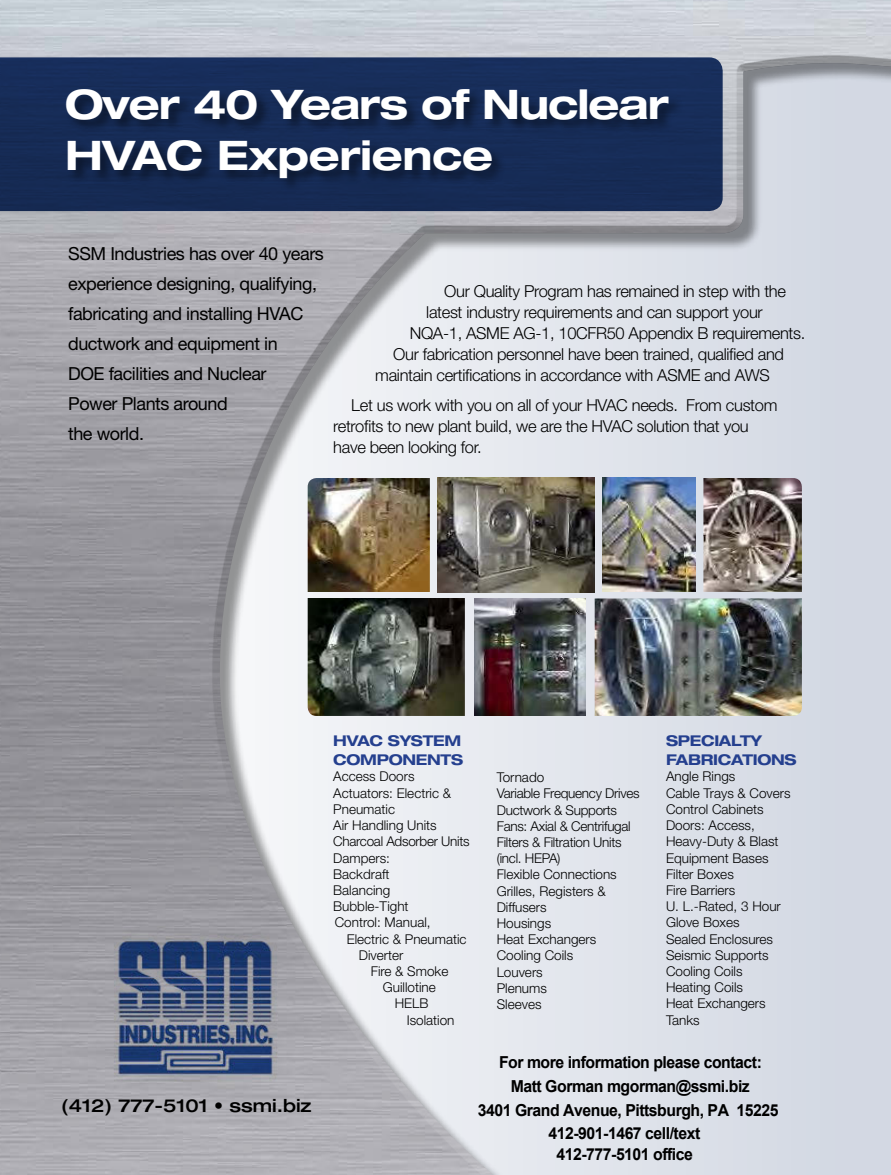
<style>
.page{position:relative;width:891px;height:1175px;background:#fff}
.page>*{position:absolute;margin:0;border:0;box-sizing:border-box;transform-origin:0 0}
.t1{font:700 expanded 40.8px/51.6px "Helvetica Neue LT Std";letter-spacing:-.025em;color:#fff}
.t2{font:18px/30px "Helvetica Neue LT Std";letter-spacing:-.025em;color:#000}
.t3{font:500 expanded 18px "Helvetica Neue LT Std";color:#000}
.t4{font:300 16.5px/21px "Helvetica Neue LT Std";letter-spacing:-.02em;color:#000}
.t5{font:700 16.5px/23.7px "Arial";letter-spacing:-.03em;color:#000;text-align:center;scale:.96 1}
.t6{font:700 expanded 14.85px/18.9px "Helvetica Neue LT Std";letter-spacing:-.02em;color:#25408f}
.t7{font:300 13.5px/16.2px "Helvetica Neue LT Std";color:#000}
.s1{font-style:inherit}
</style>
<div class="page">
<div style="left:0;top:0;width:891px;height:1174px;background:#000;opacity:.49"></div>
<img style="left:114px;top:926px;width:163px;height:162px">
<div style="left:0;top:57px;width:723px;height:154px;background:#172d59"></div>
<div style="left:65px;top:88px;width:618px;height:105px;background:#000;opacity:.47"></div>
<img style="left:308px;top:598px;width:157px;height:118px">
<img style="left:308px;top:478px;width:122px;height:114px">
<img style="left:438px;top:478px;width:157px;height:114px">
<img style="left:474px;top:598px;width:112px;height:118px">
<img style="left:703px;top:478px;width:99px;height:114px">
<img style="left:595px;top:598px;width:207px;height:118px">
<img style="left:603px;top:478px;width:93px;height:113px">
<h1 class="t1" style="left:65px;top:77px;width:605px">Over 40 Years of Nuclear<br>HVAC Experience</h1>
<h2 class="t2" style="left:68px;top:238px;width:257px">SSM Industries has over 40 years experience designing, qualifying, fabricating and installing HVAC ductwork and equipment in<br>DOE facilities and Nuclear<br>Power Plants around<br>the world.</h2>
<p class="t4" style="left:444px;top:280px;width:343px">Our Quality Program has remained in step with the</p>
<p class="t4" style="left:426px;top:301px;width:338px">latest industry requirements and can support your</p>
<p class="t4" style="left:410px;top:322px;width:397px">NQA-1, ASME AG-1, 10CFR50 Appendix B requirements.</p>
<p class="t4" style="left:393px;top:343px;width:392px">Our fabrication personnel have been trained, qualified and</p>
<p class="t4" style="left:375px;top:364px;width:396px">maintain certifications in accordance with ASME and AWS</p>
<p class="t4" style="left:333px;top:394px;width:446px;text-indent:18px">Let us work with you on all of your HVAC needs. From custom retrofits to new plant build, we are the HVAC solution that you have been looking for.</p>
<h2 class="t3" style="left:61px;top:1093px;width:252px">(412) 777-5101 • ssmi.biz</h2>
<p class="t6" style="left:333px;top:731px;width:131px">HVAC SYSTEM<br>COMPONENTS</p>
<p class="t7" style="left:333px;top:768px;width:138px">Access Doors<br>Actuators: Electric &amp;<br>Pneumatic<br>Air Handling Units<br>Charcoal Adsorber Units<br>Dampers:<br>Backdraft<br>Balancing<br>Bubble-Tight<br>Control: Manual,</p>
<p class="t7" style="left:359px;top:930px;width:109px;text-indent:-12px">Electric &amp; Pneumatic<br>Diverter</p>
<p class="t7" style="left:371px;top:962px;width:79px">Fire &amp; Smoke</p>
<p class="t7" style="left:383px;top:979px;width:55px">Guillotine</p>
<p class="t7" style="left:395px;top:995px;width:35px">HELB</p>
<p class="t7" style="left:407px;top:1011px;width:49px">Isolation</p>
<p class="t6" style="left:666px;top:731px;width:132px">SPECIALTY<br>FABRICATIONS</p>
<p class="t7" style="left:666px;top:768px;width:126px">Angle Rings<br>Cable Trays &amp; Covers<br>Control Cabinets<br>Doors: Access,<br>Heavy-Duty &amp; Blast<br>Equipment Bases<br>Filter Boxes<br>Fire Barriers<br>U. L.-Rated, 3 Hour<br>Glove Boxes<br>Sealed Enclosures<br>Seismic Supports<br>Cooling Coils<br>Heating Coils<br>Heat Exchangers<br>Tanks</p>
<p class="t5" style="left:478px;top:1050px;width:315px">For more information please contact:<br>Mat<span class="s1">t</span> Gorman mgorman@ssmi.biz<br>3401 Grand Avenue, Pittsburgh, PA 15225<br>412<span class="s1">-</span>901<span class="s1">-</span>1467 <span class="s1">cell/text</span></p>
<p class="t5" style="left:556px;top:1142px;width:144px">412<span class="s1">-</span>777<span class="s1">-</span>5101 office</p>
<p class="t7" style="left:497px;top:769px;width:144px">Tornado<br>Variable Frequency Drives<br>Ductwork &amp; Supports<br>Fans: Axial &amp; Centrifugal<br>Filters &amp; Filtration Units (incl. HEPA)<br>Flexible Connections<br>Grilles, Registers &amp;<br>Diffusers<br>Housings<br>Heat Exchangers<br>Cooling Coils<br>Louvers<br>Plenums<br>Sleeves</p>
</div>
